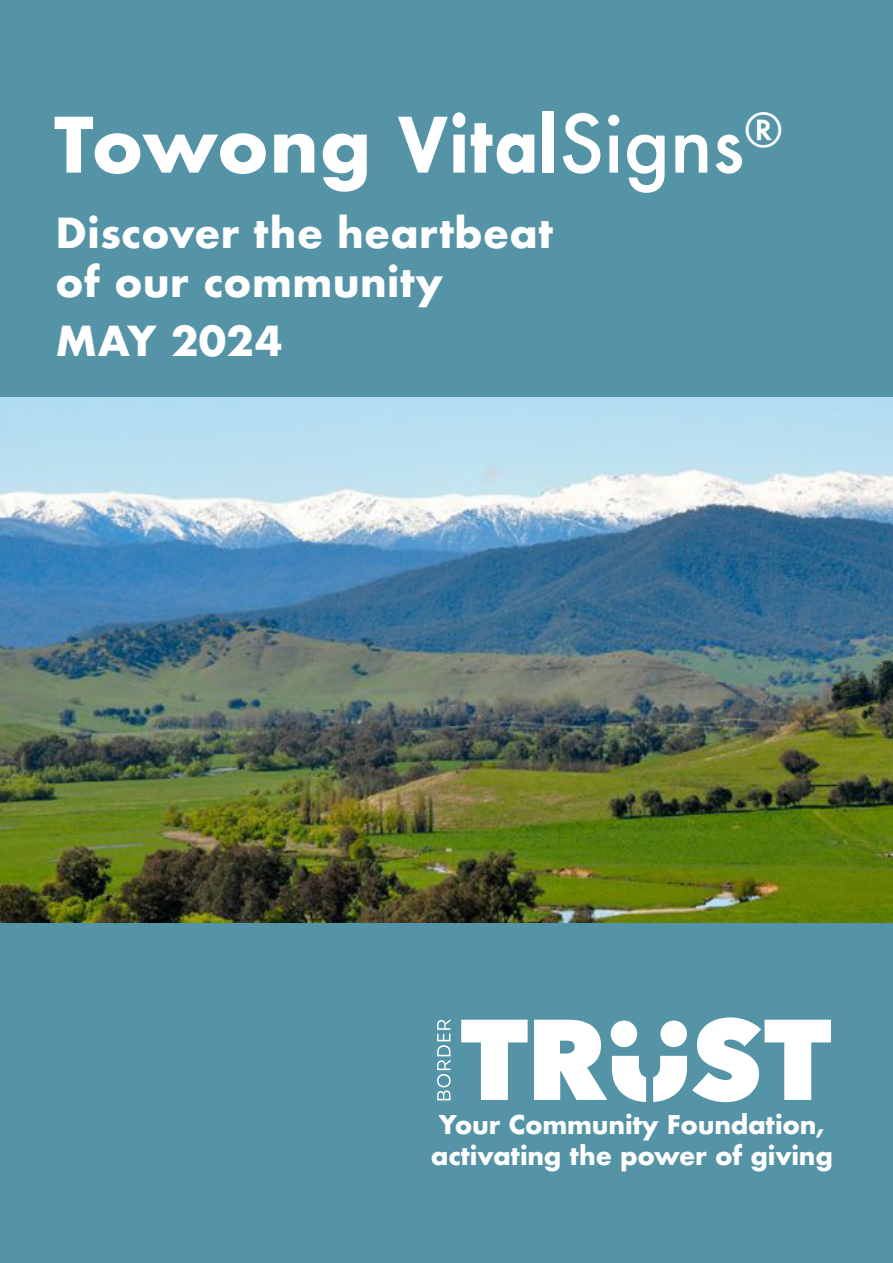
<style>
.page{position:relative;width:893px;height:1263px;background:#fff}
.page>*{position:absolute;margin:0;border:0;box-sizing:border-box;transform-origin:0 0}
.t1{font:700 74.1px "Futura";letter-spacing:.01em;color:#fff}
.t2{font:700 40.2px/49.2px "Futura";letter-spacing:.01em;color:#fff}
.t3{font:700 25.2px "Futura";letter-spacing:-.01em;color:#fff}
.s1{font-weight:500;font-size:77.85px}
</style>
<div class="page">
<div style="left:0;top:0;width:893px;height:412px;background:#5494a6"></div>
<div style="left:0;top:876px;width:893px;height:387px;background:#5494a6"></div>
<svg style="left:437px;top:1019px;width:14px;height:81px"></svg>
<svg style="left:461px;top:1017px;width:370px;height:85px"></svg>
<img style="left:0;top:398px;width:893px;height:525px">
<p class="t1" style="left:54px;top:91px;width:731px">Towong Vital<span class="s1">Signs</span><sup>®</sup></p>
<p class="t2" style="left:56px;top:208px;width:499px">Discover the heartbeat of our community</p>
<p class="t2" style="left:56px;top:316px;width:228px">MAY 2024</p>
<p class="t3" style="left:439px;top:1106px;width:387px">Your Community Foundation,</p>
<p class="t3" style="left:431px;top:1138px;width:403px">activating the power of giving</p>
</div>
